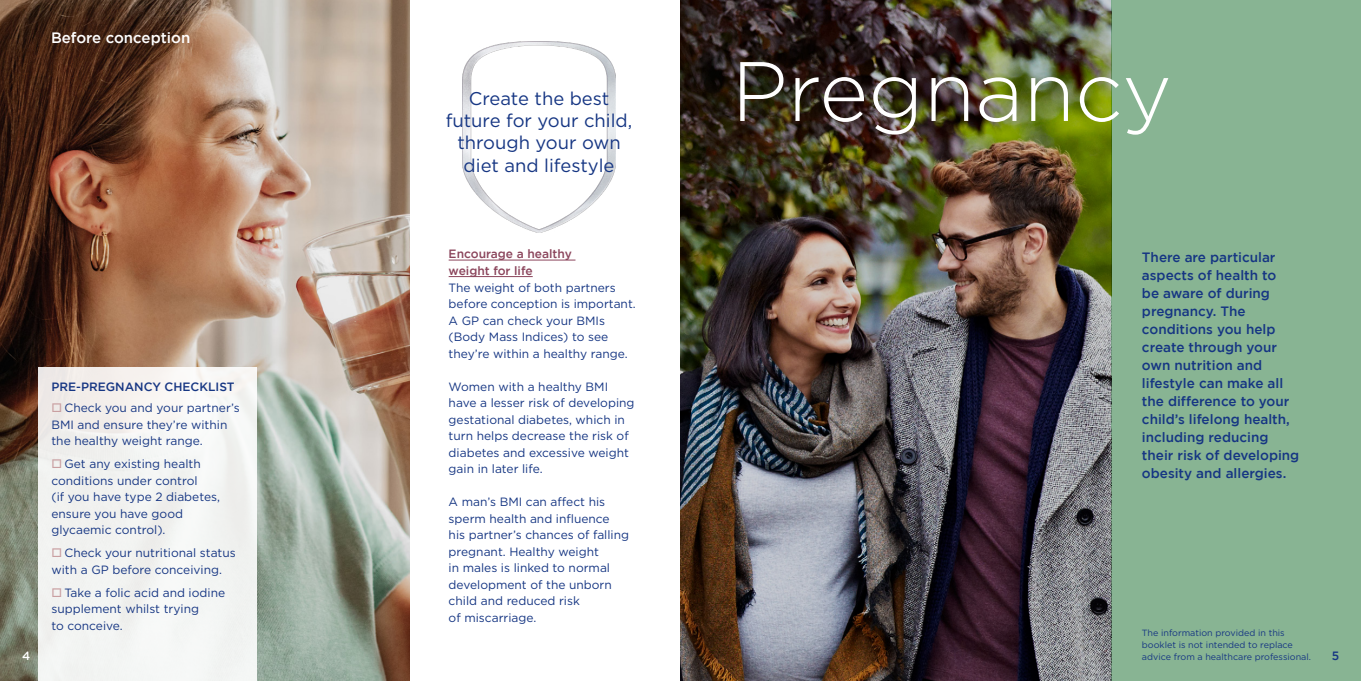
<style>
.page{position:relative;width:1361px;height:681px;background:#fff}
.page>*{position:absolute;margin:0;border:0;box-sizing:border-box;transform-origin:0 0}
.t1{font:300 84px "Gotham";color:#fff}
.t2{font:18.45px/22.4px "Gotham";color:#163683;text-align:center}
.t3{font:500 15px "Gotham";color:#fff}
.t4{font:500 13.5px/18px "Gotham";color:#163683}
.t5{font:12px/16.5px "Gotham";color:#163683}
.t6{font:500 12px/16.5px "Gotham";color:#8b455c}
.t7{font:500 12px "Gotham";color:#163683}
.t8{font:500 12px "Gotham";color:#fff}
.t9{font:9px/12px "Gotham";color:#163683}
.s1{color:#c99fa1}
</style>
<div class="page">
<div style="left:680px;top:0;width:681px;height:680px;background:#88b493"></div>
<img style="left:0;top:0;width:409px;height:680px">
<hr style="left:449px;top:260px;width:126px;height:1px;background:#8b455c">
<hr style="left:449px;top:276px;width:84px;height:1px;background:#8b455c">
<div style="left:38px;top:367px;width:219px;height:313px;background:#f3f4f2"></div>
<img style="left:680px;top:0;width:431px;height:680px">
<img style="left:462px;top:42px;width:154px;height:190px">
<p class="t3" style="left:51px;top:29px;width:141px">Before conception</p>
<h2 class="t2" style="left:446px;top:86px;width:188px">Create the best future for your child, through your own diet and lifestyle</h2>
<h1 class="t1" style="left:731px;top:45px;width:442px">Pregnancy</h1>
<p class="t6" style="left:449px;top:245px;width:125px">Encourage a healthy weight for life</p>
<p class="t5" style="left:449px;top:278px;width:189px">The weight of both partners before conception is important.<br>A GP can check your BMIs (Body Mass Indices) to see they’re within a healthy range.</p>
<p class="t5" style="left:449px;top:377px;width:187px">Women with a healthy BMI have a lesser risk of developing gestational diabetes, which in turn helps decrease the risk of diabetes and excessive weight gain in later life.</p>
<p class="t5" style="left:449px;top:493px;width:182px">A man’s BMI can affect his sperm health and influence his partner’s chances of falling pregnant. Healthy weight<br>in males is linked to normal development of the unborn child and reduced risk<br>of miscarriage.</p>
<p class="t4" style="left:1142px;top:247px;width:159px">There are particular aspects of health to<br>be aware of during pregnancy. The conditions you help create through your own nutrition and lifestyle can make all the difference to your child’s lifelong health, including reducing their risk of developing obesity and allergies.</p>
<p class="t7" style="left:51px;top:380px;width:185px">PRE-PREGNANCY CHECKLIST</p>
<p class="t5" style="left:51px;top:399px;width:190px"><span class="s1">□</span> Check you and your partner’s<br>BMI and ensure they’re within the healthy weight range.</p>
<p class="t5" style="left:51px;top:455px;width:170px"><span class="s1">□</span> Get any existing health conditions under control<br>(if you have type 2 diabetes, ensure you have good glycaemic control).</p>
<p class="t5" style="left:51px;top:544px;width:186px"><span class="s1">□</span> Check your nutritional status with a GP before conceiving.</p>
<p class="t5" style="left:51px;top:583px;width:175px"><span class="s1">□</span> Take a folic acid and iodine supplement whilst trying<br>to conceive.</p>
<p class="t9" style="left:1142px;top:626px;width:171px">The information provided in this booklet is not intended to replace advice from a healthcare professional.</p>
<p class="t8" style="left:22px;top:648px;width:10px">4</p>
<p class="t7" style="left:1331px;top:648px;width:9px">5</p>
</div>
